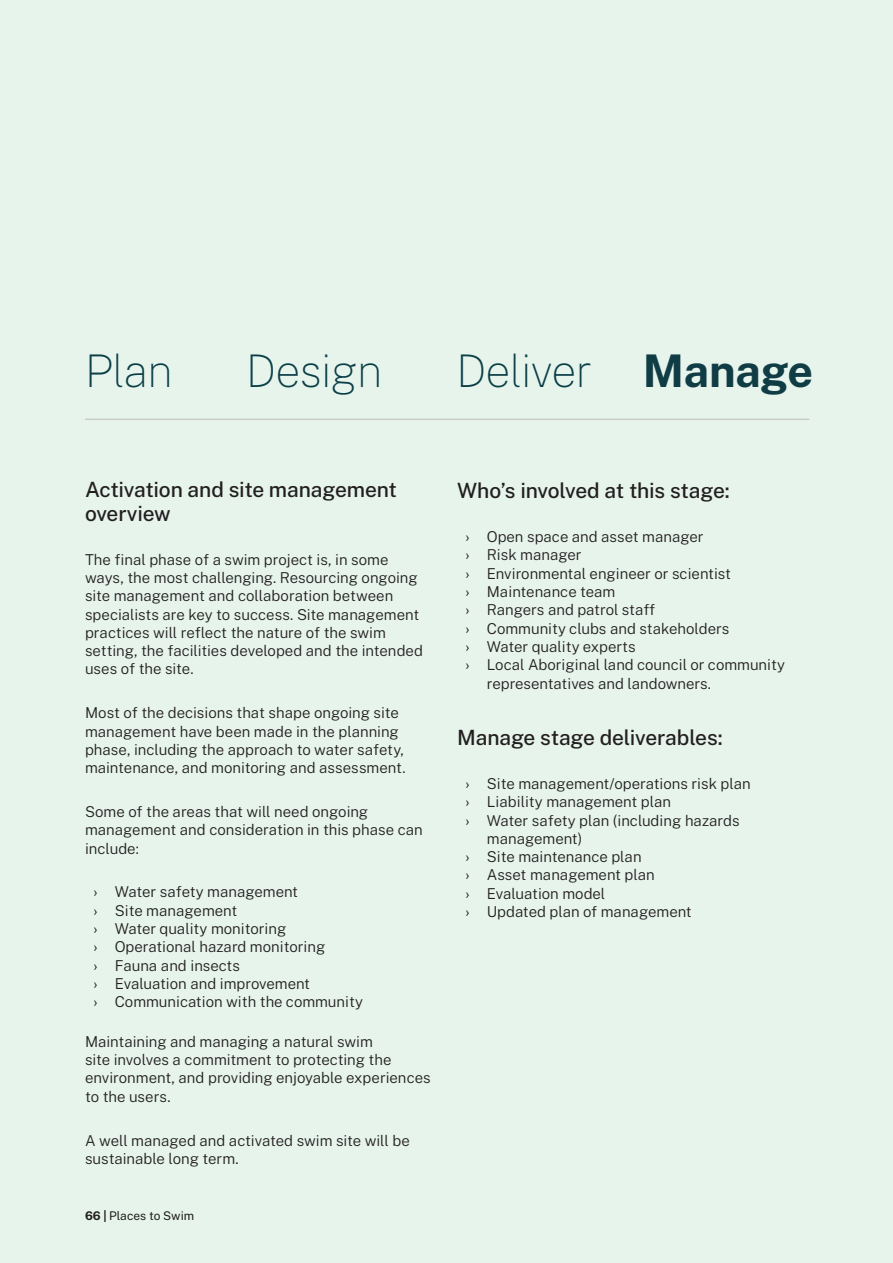
<style>
.page{position:relative;width:893px;height:1263px;background:#e6f4ec}
.page>*{position:absolute;margin:0;border:0;box-sizing:border-box;transform-origin:0 0}
.Heading_2{font:100 45px "Public Sans";letter-spacing:-.02em;color:#0b3f47}
.Heading_1{font:700 45px "Public Sans";letter-spacing:-.01em;color:#103d45}
.Heading_3{font:500 21px/24px "Public Sans";letter-spacing:-.015em;color:#231f20}
.Body{font:300 15px/18.3px "Public Sans";color:#231f20}
.t1{font:12px "Public Sans";color:#231f20}
.s1{font-weight:400}
.s2{font-weight:700}
</style>
<div class="page">
<hr style="left:85px;top:419px;width:724px;height:1px;background:#bcbdc0">
<p class="Heading_2" style="left:85px;top:338px;width:89px">Plan</p>
<p class="Heading_2" style="left:246px;top:338px;width:138px">Design</p>
<p class="Heading_2" style="left:456px;top:338px;width:138px">Deliver</p>
<p class="Heading_1" style="left:643px;top:338px;width:172px">Manage</p>
<p class="Heading_3" style="left:85px;top:476px;width:314px">Activation and site management overview</p>
<p class="Body" style="left:85px;top:549px;width:339px">The final phase of a swim project is, in some ways, the most challenging. Resourcing ongoing site management and collaboration between specialists are key to success. Site management practices will reflect the nature of the swim setting, the facilities developed and the intended uses of the site.</p>
<p class="Body" style="left:85px;top:703px;width:322px">Most of the decisions that shape ongoing site management have been made in the planning phase, including the approach to water safety, maintenance, and monitoring and assessment.</p>
<p class="Body" style="left:85px;top:801px;width:339px">Some of the areas that will need ongoing management and consideration in this phase can include:</p>
<p class="Body" style="left:94px;top:882px;width:206px"><span class="s1">›</span> Water safety management</p>
<p class="Body" style="left:94px;top:900px;width:145px"><span class="s1">›</span> Site management</p>
<p class="Body" style="left:94px;top:918px;width:194px"><span class="s1">›</span> Water quality monitoring</p>
<p class="Body" style="left:94px;top:937px;width:233px"><span class="s1">›</span> Operational hazard monitoring</p>
<p class="Body" style="left:94px;top:955px;width:148px"><span class="s1">›</span> Fauna and insects</p>
<p class="Body" style="left:94px;top:973px;width:218px"><span class="s1">›</span> Evaluation and improvement</p>
<p class="Body" style="left:94px;top:992px;width:271px"><span class="s1">›</span> Communication with the community</p>
<p class="Body" style="left:85px;top:1031px;width:347px">Maintaining and managing a natural swim<br>site involves a commitment to protecting the environment, and providing enjoyable experiences to the users.</p>
<p class="Body" style="left:85px;top:1130px;width:326px">A well managed and activated swim site will be sustainable long term.</p>
<p class="t1" style="left:85px;top:1207px;width:111px"><span class="s2">66 |</span> Places to Swim</p>
<p class="Heading_3" style="left:457px;top:477px;width:274px">Who’s involved at this stage:</p>
<p class="Body" style="left:466px;top:527px;width:240px"><span class="s1">›</span> Open space and asset manager</p>
<p class="Body" style="left:466px;top:545px;width:118px"><span class="s1">›</span> Risk manager</p>
<p class="Body" style="left:466px;top:563px;width:267px"><span class="s1">›</span> Environmental engineer or scientist</p>
<p class="Body" style="left:466px;top:582px;width:151px"><span class="s1">›</span> Maintenance team</p>
<p class="Body" style="left:466px;top:600px;width:191px"><span class="s1">›</span> Rangers and patrol staff</p>
<p class="Body" style="left:466px;top:618px;width:265px"><span class="s1">›</span> Community clubs and stakeholders</p>
<p class="Body" style="left:466px;top:636px;width:172px"><span class="s1">›</span> Water quality experts</p>
<p class="Body" style="left:487px;top:655px;width:300px;text-indent:-21px"><span class="s1">›</span> Local Aboriginal land council or community representatives and landowners.</p>
<p class="Heading_3" style="left:457px;top:724px;width:267px">Manage stage deliverables:</p>
<p class="Body" style="left:466px;top:773px;width:287px"><span class="s1">›</span> Site management/operations risk plan</p>
<p class="Body" style="left:466px;top:792px;width:207px"><span class="s1">›</span> Liability management plan</p>
<p class="Body" style="left:487px;top:810px;width:254px;text-indent:-21px"><span class="s1">›</span> Water safety plan (including hazards management)</p>
<p class="Body" style="left:466px;top:847px;width:177px"><span class="s1">›</span> Site maintenance plan</p>
<p class="Body" style="left:466px;top:865px;width:191px"><span class="s1">›</span> Asset management plan</p>
<p class="Body" style="left:466px;top:883px;width:141px"><span class="s1">›</span> Evaluation model</p>
<p class="Body" style="left:466px;top:901px;width:228px"><span class="s1">›</span> Updated plan of management</p>
</div>
